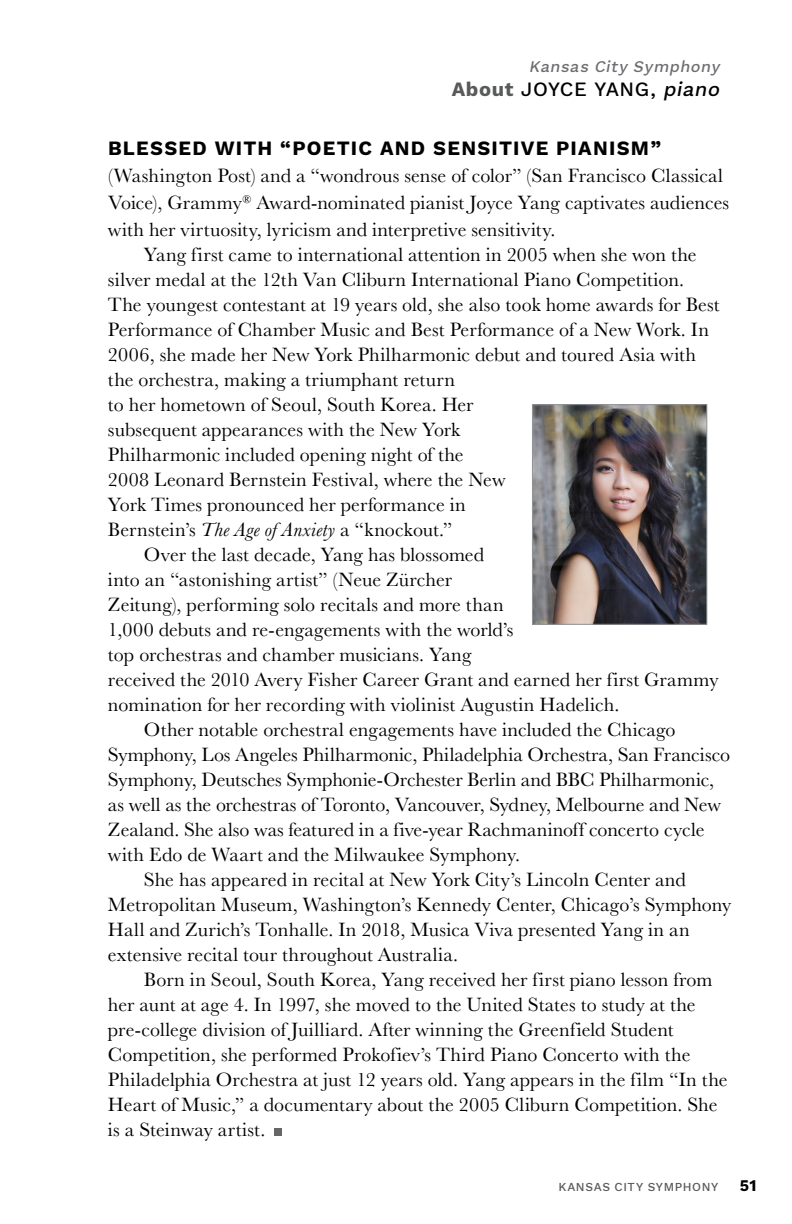
<style>
.page{position:relative;width:792px;height:1224px;background:#fff}
.page>*{position:absolute;margin:0;border:0;box-sizing:border-box;transform-origin:0 0}
.t1{font:20px/27px "Baskerville";letter-spacing:.005em;color:#000}
.t2{font:700 20px "Work Sans";letter-spacing:.065em;color:#000}
.t3{font:500 20px "Work Sans";letter-spacing:.025em;color:#000}
.t4{font:italic 500 16px "Work Sans";color:#6d6e71}
.t5{font:700 16px "Work Sans";color:#000}
.t6{font:500 12px "Work Sans";letter-spacing:.05em;color:#58595b}
.s1{font-weight:700;color:#58595b}
.s2{font-style:italic}
</style>
<div class="page">
<div style="left:274px;top:1129px;width:8px;height:7px;background:#666"></div>
<img style="left:534px;top:406px;width:171px;height:217px">
<div style="left:532px;top:404px;width:175px;height:221px;border:1px solid #939598"></div>
<p class="t4" style="left:529px;top:57px;width:196px">Kansas City Symphony</p>
<p class="t3" style="left:452px;top:78px;width:274px"><span class="s1">About</span> JOYCE YANG, <span class="s2">piano</span></p>
<p class="t2" style="left:108px;top:141px;width:555px">BLESSED WITH “POETIC AND SENSITIVE PIANISM”</p>
<p class="t1" style="left:108px;top:165px;width:623px">(Washington Post) and a “wondrous sense of color” (San Francisco Classical<br>Voice), Grammy<sup>®</sup> Award-nominated pianist Joyce Yang captivates audiences with her virtuosity, lyricism and interpretive sensitivity.</p>
<p class="t1" style="left:144px;top:244px;width:554px">Yang first came to international attention in 2005 when she won the</p>
<p class="t1" style="left:108px;top:269px;width:578px">silver medal at the 12th Van Cliburn International Piano Competition.</p>
<p class="t1" style="left:108px;top:294px;width:613px">The youngest contestant at 19 years old, she also took home awards for Best</p>
<p class="t1" style="left:108px;top:319px;width:603px">Performance of Chamber Music and Best Performance of a New Work. In</p>
<p class="t1" style="left:108px;top:344px;width:590px">2006, she made her New York Philharmonic debut and toured Asia with</p>
<p class="t1" style="left:108px;top:369px;width:349px">the orchestra, making a triumphant return</p>
<p class="t1" style="left:108px;top:394px;width:367px">to her hometown of Seoul, South Korea. Her</p>
<p class="t1" style="left:108px;top:419px;width:354px">subsequent appearances with the New York</p>
<p class="t1" style="left:108px;top:444px;width:357px">Philharmonic included opening night of the</p>
<p class="t1" style="left:108px;top:469px;width:399px">2008 Leonard Bernstein Festival, where the New</p>
<p class="t1" style="left:108px;top:494px;width:359px">York Times pronounced her performance in</p>
<p class="t1" style="left:108px;top:519px;width:346px">Bernstein’s <span class="s2">The Age of Anxiety</span> a “knockout.”</p>
<p class="t1" style="left:144px;top:544px;width:342px">Over the last decade, Yang has blossomed</p>
<p class="t1" style="left:108px;top:569px;width:346px">into an “astonishing artist” (Neue Zürcher</p>
<p class="t1" style="left:108px;top:594px;width:397px">Zeitung), performing solo recitals and more than</p>
<p class="t1" style="left:108px;top:619px;width:407px">1,000 debuts and re-engagements with the world’s</p>
<p class="t1" style="left:108px;top:644px;width:365px">top orchestras and chamber musicians. Yang</p>
<p class="t1" style="left:108px;top:669px;width:612px">received the 2010 Avery Fisher Career Grant and earned her first Grammy</p>
<p class="t1" style="left:108px;top:694px;width:513px">nomination for her recording with violinist Augustin Hadelich.</p>
<p class="t1" style="left:144px;top:719px;width:533px">Other notable orchestral engagements have included the Chicago</p>
<p class="t1" style="left:108px;top:744px;width:624px">Symphony, Los Angeles Philharmonic, Philadelphia Orchestra, San Francisco</p>
<p class="t1" style="left:108px;top:769px;width:608px">Symphony, Deutsches Symphonie-Orchester Berlin and BBC Philharmonic,</p>
<p class="t1" style="left:108px;top:794px;width:615px">as well as the orchestras of Toronto, Vancouver, Sydney, Melbourne and New</p>
<p class="t1" style="left:108px;top:819px;width:598px">Zealand. She also was featured in a five-year Rachmaninoff concerto cycle</p>
<p class="t1" style="left:108px;top:844px;width:414px">with Edo de Waart and the Milwaukee Symphony.</p>
<p class="t1" style="left:144px;top:869px;width:543px">She has appeared in recital at New York City’s Lincoln Center and</p>
<p class="t1" style="left:108px;top:894px;width:625px">Metropolitan Museum, Washington’s Kennedy Center, Chicago’s Symphony</p>
<p class="t1" style="left:108px;top:919px;width:583px">Hall and Zurich’s Tonhalle. In 2018, Musica Viva presented Yang in an</p>
<p class="t1" style="left:108px;top:944px;width:352px">extensive recital tour throughout Australia.</p>
<p class="t1" style="left:144px;top:969px;width:570px">Born in Seoul, South Korea, Yang received her first piano lesson from</p>
<p class="t1" style="left:108px;top:994px;width:589px">her aunt at age 4. In 1997, she moved to the United States to study at the</p>
<p class="t1" style="left:108px;top:1019px;width:567px">pre-college division of Juilliard. After winning the Greenfield Student</p>
<p class="t1" style="left:108px;top:1044px;width:584px">Competition, she performed Prokofiev’s Third Piano Concerto with the</p>
<p class="t1" style="left:108px;top:1069px;width:621px">Philadelphia Orchestra at just 12 years old. Yang appears in the film “In the</p>
<p class="t1" style="left:108px;top:1094px;width:611px">Heart of Music,” a documentary about the 2005 Cliburn Competition. She</p>
<p class="t1" style="left:108px;top:1119px;width:159px">is a Steinway artist.</p>
<p class="t6" style="left:558px;top:1180px;width:162px">KANSAS CITY SYMPHONY</p>
<p class="t5" style="left:740px;top:1180px;width:18px">51</p>
</div>
